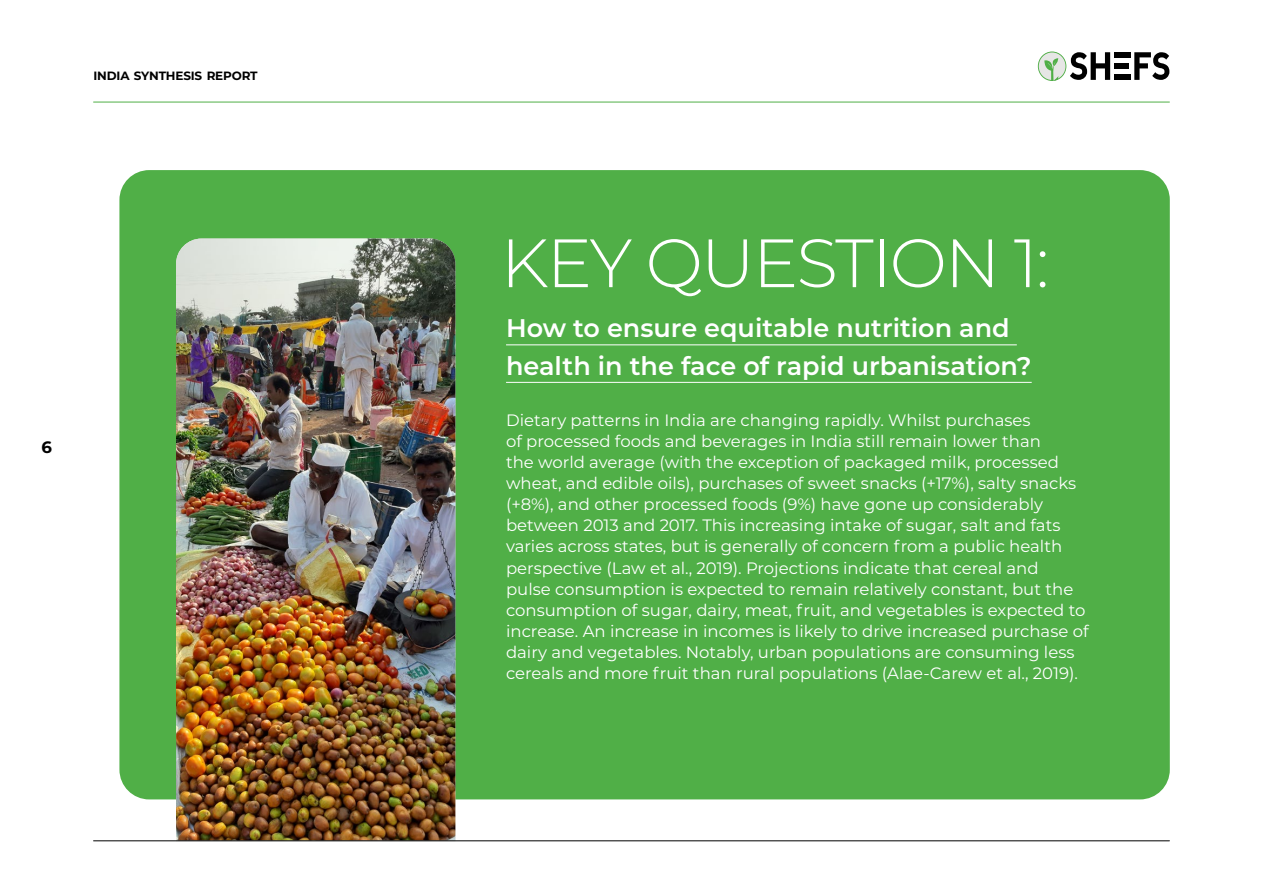
<style>
.page{position:relative;width:1263px;height:893px;background:#fff}
.page>*{position:absolute;margin:0;border:0;box-sizing:border-box;transform-origin:0 0}
.t1{font:300 68.25px "Montserrat";letter-spacing:-.03em;color:#fff}
.t2{font:600 25.5px/37.5px "Montserrat";color:#fff}
.t3{font:16.5px/21px "Montserrat";color:#fff}
.t4{font:700 16.5px "Montserrat";color:#000}
.t5{font:700 12px "Montserrat";letter-spacing:-.015em;color:#000}
</style>
<div class="page">
<svg style="left:1134px;top:52px;width:35px;height:28px"></svg>
<div style="left:1114px;top:52px;width:17px;height:5px;background:#000"></div>
<div style="left:1114px;top:63px;width:15px;height:6px;background:#000"></div>
<div style="left:1114px;top:75px;width:17px;height:5px;background:#000"></div>
<svg style="left:1038px;top:52px;width:72px;height:29px"></svg>
<hr style="left:94px;top:102px;width:1075px;height:1px;background:#50af47">
<div style="left:119px;top:170px;width:1051px;height:629px;background:#50af47;border-radius:30px"></div>
<img style="left:176px;top:239px;width:279px;height:601px">
<hr style="left:506px;top:344px;width:511px;height:1px;background:#fff">
<hr style="left:506px;top:382px;width:526px;height:1px;background:#fff">
<hr style="left:94px;top:840px;width:1075px;height:1px;background:#000">
<p class="t5" style="left:94px;top:67px;width:166px">INDIA SYNTHESIS REPORT</p>
<p class="t4" style="left:42px;top:435px;width:12px">6</p>
<h1 class="t1" style="left:501px;top:217px;width:550px">KEY QUESTION 1:</h1>
<h2 class="t2" style="left:506px;top:308px;width:527px">How to ensure equitable nutrition and health in the face of rapid urbanisation?</h2>
<p class="t3" style="left:506px;top:409px;width:584px">Dietary patterns in India are changing rapidly. Whilst purchases<br>of processed foods and beverages in India still remain lower than<br>the world average (with the exception of packaged milk, processed wheat, and edible oils), purchases of sweet snacks (+17%), salty snacks (+8%), and other processed foods (9%) have gone up considerably between 2013 and 2017. This increasing intake of sugar, salt and fats varies across states, but is generally of concern from a public health perspective (Law et al., 2019). Projections indicate that cereal and<br>pulse consumption is expected to remain relatively constant, but the consumption of sugar, dairy, meat, fruit, and vegetables is expected to increase. An increase in incomes is likely to drive increased purchase of dairy and vegetables. Notably, urban populations are consuming less cereals and more fruit than rural populations (Alae-Carew et al., 2019).</p>
</div>
